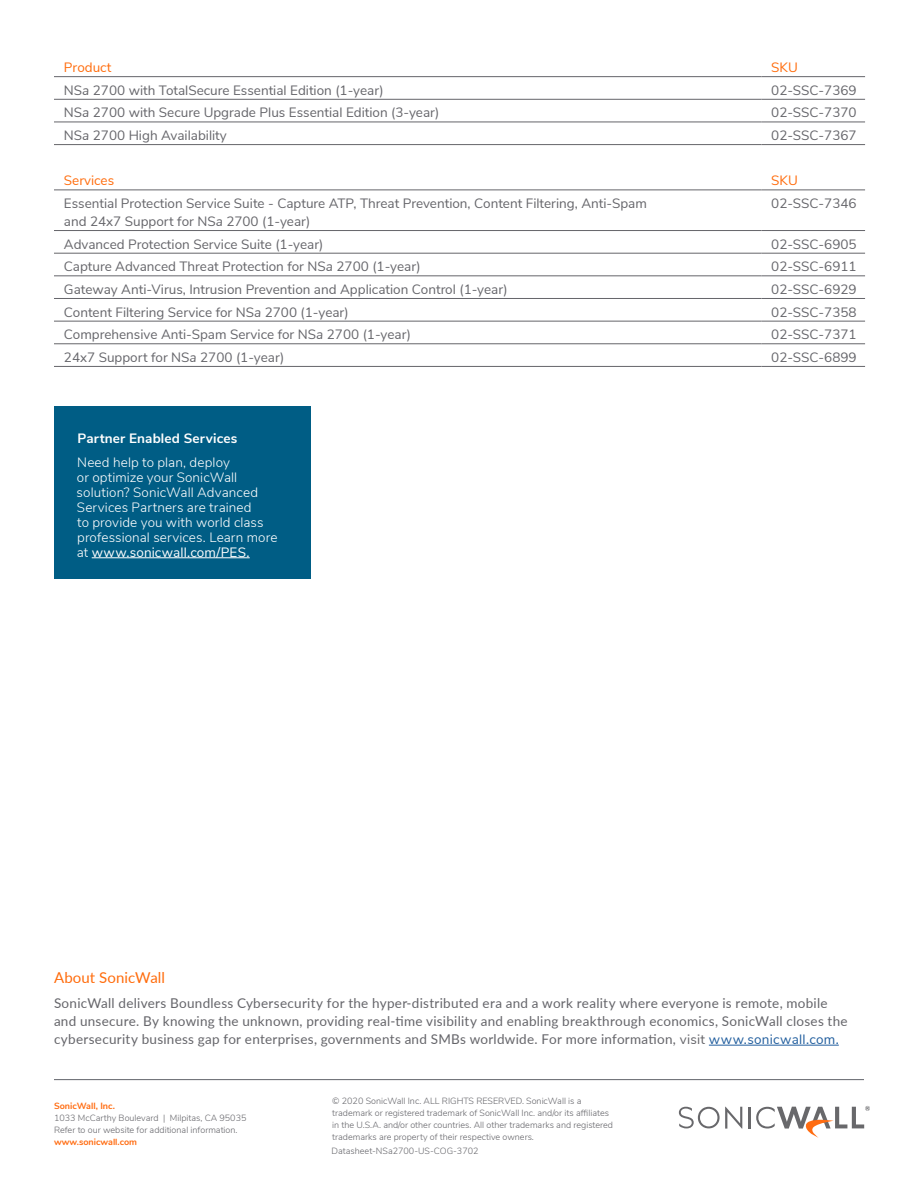
<style>
.page{position:relative;width:918px;height:1188px;background:#fff}
.page>*{position:absolute;margin:0;border:0;box-sizing:border-box;transform-origin:0 0}
.t1{font:15px "Lato";letter-spacing:.005em;color:#ff6c0c}
.t2{font:13.5px/18px "Nunito Sans";color:#65656a}
.t3{font:13.5px/18px "Lato";letter-spacing:.02em;color:#65656a}
.t4{font:300 13.5px/15px "Nunito Sans";letter-spacing:.005em;color:#fff}
.t5{font:700 13.5px "Nunito Sans";letter-spacing:.015em;color:#fff}
.t6{font:13.5px "Nunito Sans";color:#ff6c0c}
.t7{font:300 9px/12px "Nunito Sans";color:#65656a}
.t8{font:700 9px "Nunito";color:#ff6c11}
.t9{font:700 9px "Nunito Sans";color:#ff6c11}
.s1{font-style:italic}
.s2{font-weight:400}
.s3{font-family:"Nunito Sans"}
.s4{font-family:"Nunito Sans";color:#215e9e}
</style>
<div class="page">
<hr style="left:54px;top:1079px;width:810px;height:1px;background:#61646a">
<hr style="left:748px;top:1107px;width:2px;height:22px;background:#68686b">
<svg style="left:679px;top:1107px;width:63px;height:22px"></svg>
<svg style="left:756px;top:1106px;width:114px;height:32px"></svg>
<div style="left:54px;top:407px;width:256px;height:172px;background:#005d85"></div>
<hr style="left:92px;top:557px;width:158px;height:1px;background:#fff">
<hr style="left:54px;top:190px;width:707px;height:1px;background:#65656a">
<hr style="left:761px;top:190px;width:104px;height:1px;background:#65656a">
<hr style="left:54px;top:230px;width:707px;height:1px;background:#65656a">
<hr style="left:761px;top:230px;width:104px;height:1px;background:#65656a">
<hr style="left:54px;top:253px;width:707px;height:1px;background:#65656a">
<hr style="left:761px;top:253px;width:104px;height:1px;background:#65656a">
<hr style="left:54px;top:276px;width:707px;height:1px;background:#65656a">
<hr style="left:761px;top:276px;width:104px;height:1px;background:#65656a">
<hr style="left:54px;top:298px;width:707px;height:1px;background:#65656a">
<hr style="left:761px;top:298px;width:104px;height:1px;background:#65656a">
<hr style="left:54px;top:321px;width:707px;height:1px;background:#65656a">
<hr style="left:761px;top:321px;width:104px;height:1px;background:#65656a">
<hr style="left:54px;top:344px;width:707px;height:1px;background:#65656a">
<hr style="left:761px;top:344px;width:104px;height:1px;background:#65656a">
<hr style="left:54px;top:76px;width:707px;height:1px;background:#65656a">
<hr style="left:761px;top:76px;width:104px;height:1px;background:#65656a">
<hr style="left:54px;top:99px;width:707px;height:1px;background:#65656a">
<hr style="left:761px;top:99px;width:104px;height:1px;background:#65656a">
<hr style="left:54px;top:122px;width:707px;height:1px;background:#65656a">
<hr style="left:761px;top:122px;width:104px;height:1px;background:#65656a">
<hr style="left:54px;top:144px;width:707px;height:1px;background:#65656a">
<hr style="left:761px;top:144px;width:104px;height:1px;background:#65656a">
<hr style="left:54px;top:366px;width:707px;height:1px;background:#65656a">
<hr style="left:761px;top:366px;width:104px;height:1px;background:#65656a">
<hr style="left:709px;top:1045px;width:130px;height:1px;background:#215e9e">
<p class="t6" style="left:64px;top:58px;width:49px">Product</p>
<p class="t6" style="left:771px;top:58px;width:28px">SKU</p>
<p class="t2" style="left:64px;top:80px;width:321px">NS<span class="s1">a</span> 2700 with TotalSecure Essential Edition (1-year)</p>
<p class="t2" style="left:771px;top:80px;width:87px">02-SSC-7369</p>
<p class="t2" style="left:64px;top:103px;width:377px">NS<span class="s1">a</span> 2700 with Secure Upgrade Plus Essential Edition (3-year)</p>
<p class="t2" style="left:771px;top:103px;width:87px">02-SSC-7370</p>
<p class="t2" style="left:64px;top:126px;width:165px">NS<span class="s1">a</span> 2700 High Availability</p>
<p class="t2" style="left:771px;top:126px;width:87px">02-SSC-7367</p>
<p class="t6" style="left:64px;top:171px;width:52px">Services</p>
<p class="t6" style="left:771px;top:171px;width:28px">SKU</p>
<p class="t2" style="left:64px;top:194px;width:584px">Essential Protection Service Suite - Capture ATP, Threat Prevention, Content Filtering, Anti-Spam and 24x7 Support for NS<span class="s1">a</span> 2700 (1-year)</p>
<p class="t2" style="left:771px;top:194px;width:87px">02-SSC-7346</p>
<p class="t2" style="left:64px;top:234px;width:261px">Advanced Protection Service Suite (1-year)</p>
<p class="t2" style="left:771px;top:234px;width:87px">02-SSC-6905</p>
<p class="t2" style="left:64px;top:257px;width:358px">Capture Advanced Threat Protection for NS<span class="s1">a</span> 2700 (1-year)</p>
<p class="t2" style="left:771px;top:257px;width:87px">02-SSC-6911</p>
<p class="t2" style="left:64px;top:279px;width:445px">Gateway Anti-Virus, Intrusion Prevention and Application Control (1-year)</p>
<p class="t2" style="left:771px;top:279px;width:87px">02-SSC-6929</p>
<p class="t2" style="left:64px;top:302px;width:286px">Content Filtering Service for NS<span class="s1">a</span> 2700 (1-year)</p>
<p class="t2" style="left:771px;top:302px;width:87px">02-SSC-7358</p>
<p class="t2" style="left:64px;top:325px;width:349px">Comprehensive Anti-Spam Service for NS<span class="s1">a</span> 2700 (1-year)</p>
<p class="t2" style="left:771px;top:325px;width:87px">02-SSC-7371</p>
<p class="t2" style="left:64px;top:347px;width:222px">24x7 Support for NS<span class="s1">a</span> 2700 (1-year)</p>
<p class="t2" style="left:771px;top:347px;width:87px">02-SSC-6899</p>
<p class="t5" style="left:77px;top:428px;width:161px">Partner Enabled Services</p>
<p class="t4" style="left:77px;top:454px;width:202px">Need help to plan, deploy<br>or optimize your SonicWall solution? SonicWall Advanced<br>Services Partners are trained<br>to provide you with world class professional services. Learn more at <span class="s2">www.sonicwall.com/PES.</span></p>
<p class="t1" style="left:54px;top:967px;width:112px">About SonicWall</p>
<p class="t3" style="left:54px;top:994px;width:795px">SonicWall delivers Boundless Cybersecurity for the hyper-distributed era and a work reality where everyone is remote, mobile and unsecure. By knowing the unknown, providing real-time visibility and enabling breakthrough economics, SonicWall closes the cybersecurity business gap for enterprises, governments and SMBs worldwide. For more information, <span class="s3">visit</span> <span class="s4">www.sonicwall.com.</span></p>
<p class="t9" style="left:54px;top:1099px;width:62px">SonicWall, Inc.</p>
<p class="t7" style="left:54px;top:1111px;width:194px">1033 McCarthy Boulevard | Milpitas, CA 95035<br>Refer to our website for additional information.</p>
<p class="t8" style="left:54px;top:1135px;width:85px">www.sonicwall.com</p>
<p class="t7" style="left:332px;top:1094px;width:282px">© 2020 SonicWall Inc. ALL RIGHTS RESERVED. SonicWall is a trademark or registered trademark of SonicWall Inc. and/or its affiliates in the U.S.A. and/or other countries. All other trademarks and registered trademarks are property of their respective owners.</p>
<p class="t7" style="left:332px;top:1145px;width:149px">Datasheet-NSa2700-US-COG-3702</p>
</div>
